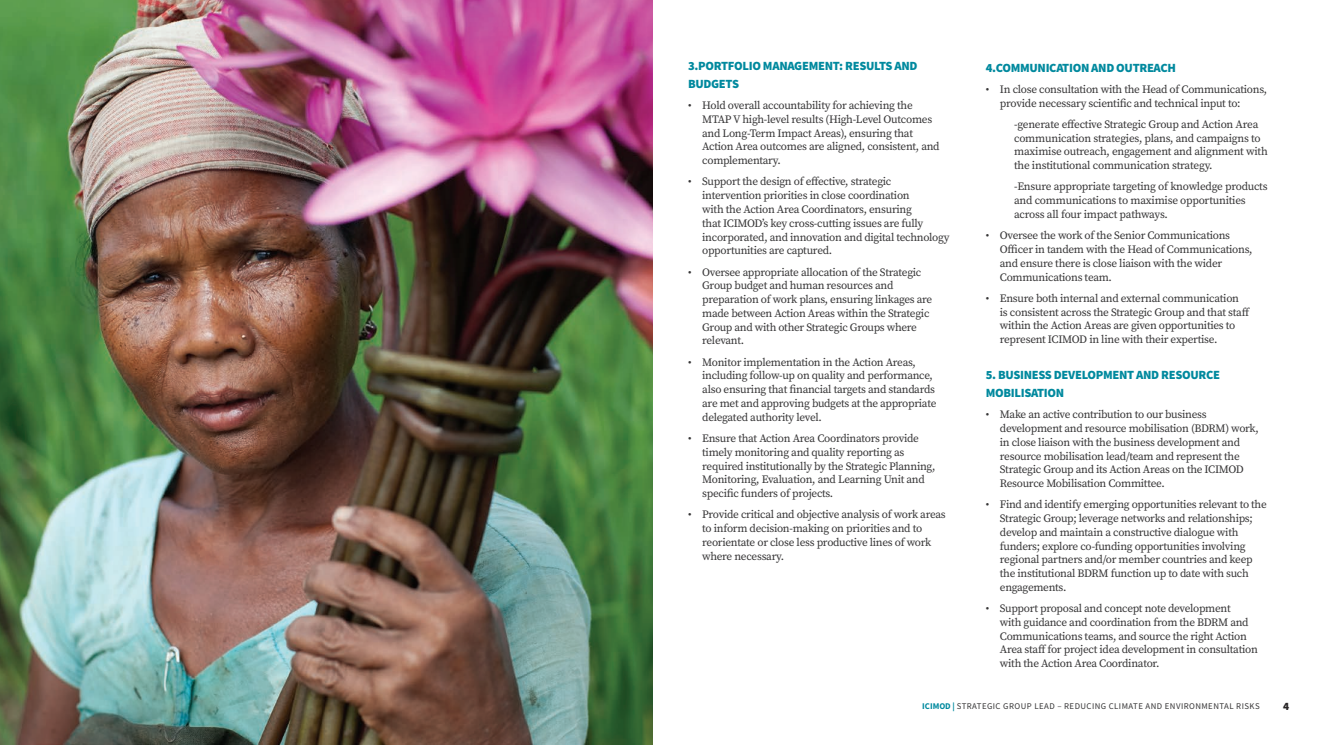
<style>
.page{position:relative;width:1323px;height:745px;background:#fff}
.page>*{position:absolute;margin:0;border:0;box-sizing:border-box;transform-origin:0 0}
.t1{font:900 12.5px/17.5px "Source Sans Pro";letter-spacing:-.025em;color:#00899e}
.t2{font:11.25px/13.8px "Source Serif Pro";letter-spacing:-.025em;color:#363536}
.t3{font:900 11.25px "Source Sans Pro";color:#282526}
.t4{font:8.75px "Source Sans Pro";letter-spacing:.05em;color:#363536}
.s1{font-weight:700;color:#008a9f}
</style>
<div class="page">
<img style="left:0;top:0;width:653px;height:744px">
<p class="t1" style="left:688px;top:57px;width:231px">3.PORTFOLIO MANAGEMENT: RESULTS AND<br>BUDGETS</p>
<p class="t2" style="left:702px;top:98px;width:239px;text-indent:-14px">• Hold overall accountability for achieving the MTAP V high-level results (High-Level Outcomes and Long-Term Impact Areas), ensuring that Action Area outcomes are aligned, consistent, and complementary.</p>
<p class="t2" style="left:702px;top:175px;width:249px;text-indent:-14px">• Support the design of effective, strategic intervention priorities in close coordination<br>with the Action Area Coordinators, ensuring<br>that ICIMOD’s key cross-cutting issues are fully incorporated, and innovation and digital technology opportunities are captured.</p>
<p class="t2" style="left:702px;top:265px;width:232px;text-indent:-14px">• Oversee appropriate allocation of the Strategic Group budget and human resources and preparation of work plans, ensuring linkages are made between Action Areas within the Strategic Group and with other Strategic Groups where relevant.</p>
<p class="t2" style="left:702px;top:355px;width:236px;text-indent:-14px">• Monitor implementation in the Action Areas, including follow-up on quality and performance, also ensuring that financial targets and standards are met and approving budgets at the appropriate delegated authority level.</p>
<p class="t2" style="left:702px;top:431px;width:235px;text-indent:-14px">• Ensure that Action Area Coordinators provide timely monitoring and quality reporting as required institutionally by the Strategic Planning, Monitoring, Evaluation, and Learning Unit and specific funders of projects.</p>
<p class="t2" style="left:702px;top:507px;width:245px;text-indent:-14px">• Provide critical and objective analysis of work areas to inform decision-making on priorities and to reorientate or close less productive lines of work where necessary.</p>
<p class="t1" style="left:986px;top:58px;width:192px">4.COMMUNICATION AND OUTREACH</p>
<p class="t2" style="left:1000px;top:82px;width:269px;text-indent:-14px">• In close consultation with the Head of Communications, provide necessary scientific and technical input to:</p>
<p class="t2" style="left:1014px;top:117px;width:255px">-generate effective Strategic Group and Action Area communication strategies, plans, and campaigns to maximise outreach, engagement and alignment with the institutional communication strategy.</p>
<p class="t2" style="left:1014px;top:180px;width:255px">-Ensure appropriate targeting of knowledge products and communications to maximise opportunities across all four impact pathways.</p>
<p class="t2" style="left:1000px;top:228px;width:254px;text-indent:-14px">• Oversee the work of the Senior Communications Officer in tandem with the Head of Communications, and ensure there is close liaison with the wider Communications team.</p>
<p class="t2" style="left:1000px;top:291px;width:251px;text-indent:-14px">• Ensure both internal and external communication<br>is consistent across the Strategic Group and that staff within the Action Areas are given opportunities to represent ICIMOD in line with their expertise.</p>
<p class="t1" style="left:986px;top:366px;width:236px">5. BUSINESS DEVELOPMENT AND RESOURCE<br>MOBILISATION</p>
<p class="t2" style="left:1000px;top:407px;width:260px;text-indent:-14px">• Make an active contribution to our business development and resource mobilisation (BDRM) work, in close liaison with the business development and resource mobilisation lead/team and represent the Strategic Group and its Action Areas on the ICIMOD Resource Mobilisation Committee.</p>
<p class="t2" style="left:1000px;top:497px;width:268px;text-indent:-14px">• Find and identify emerging opportunities relevant to the Strategic Group; leverage networks and relationships; develop and maintain a constructive dialogue with funders; explore co-funding opportunities involving regional partners and/or member countries and keep the institutional BDRM function up to date with such engagements.</p>
<p class="t2" style="left:1000px;top:601px;width:259px;text-indent:-14px">• Support proposal and concept note development<br>with guidance and coordination from the BDRM and Communications teams, and source the right Action Area staff for project idea development in consultation with the Action Area Coordinator.</p>
<p class="t4" style="left:922px;top:700px;width:339px"><span class="s1">ICIMOD |</span> STRATEGIC GROUP LEAD – REDUCING CLIMATE AND ENVIRONMENTAL RISKS</p>
<p class="t3" style="left:1283px;top:698px;width:8px">4</p>
</div>
